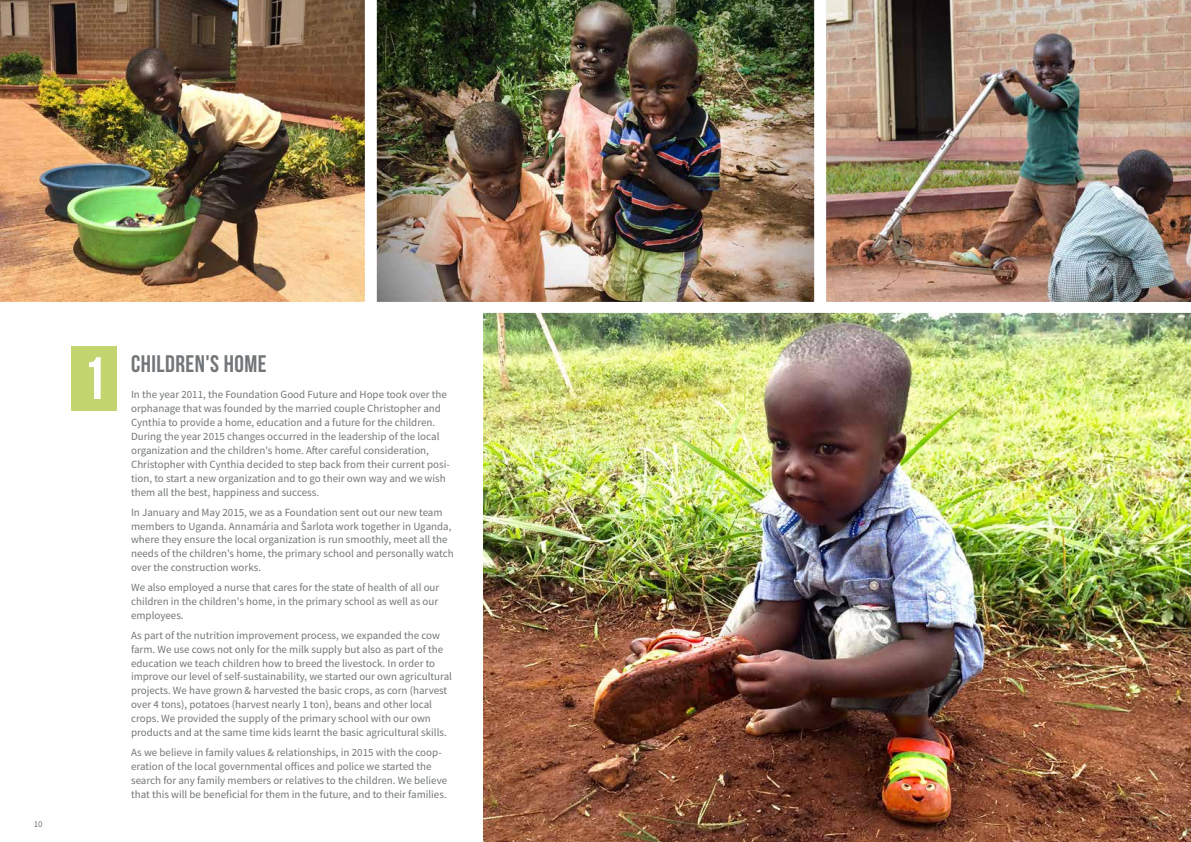
<style>
.page{position:relative;width:1191px;height:842px;background:#fff}
.page>*{position:absolute;margin:0;border:0;box-sizing:border-box;transform-origin:0 0}
.t1{font:59.8px "Bebas Neue";color:#fff}
.t2{font:23.9px "Bebas Neue";letter-spacing:.02em;color:#727678}
.t3{font:11px/14px "Source Sans Pro";color:#727678}
.t4{font:9px "Source Sans Pro";color:#727678}
</style>
<div class="page">
<img style="left:483px;top:312px;width:708px;height:530px">
<div style="left:72px;top:346px;width:45px;height:64px;background:#c2d56f"></div>
<img style="left:0;top:0;width:365px;height:302px">
<img style="left:376px;top:0;width:439px;height:302px">
<img style="left:826px;top:0;width:365px;height:302px">
<h1 class="t1" style="left:82px;top:346px;width:25px">1</h1>
<h2 class="t2" style="left:131px;top:351px;width:137px">CHILDREN'S HOME</h2>
<p class="t3" style="left:131px;top:387px;width:320px">In the year 2011, the Foundation Good Future and Hope took over the orphanage that was founded by the married couple Christopher and Cynthia to provide a home, education and a future for the children.<br>During the year 2015 changes occurred in the leadership of the local organization and the children's home. After careful consideration, Christopher with Cynthia decided to step back from their current posi&shy;tion, to start a new organization and to go their own way and we wish them all the best, happiness and success.</p>
<p class="t3" style="left:131px;top:505px;width:324px">In January and May 2015, we as a Foundation sent out our new team members to Uganda. Annamária and Šarlota work together in Uganda, where they ensure the local organization is run smoothly, meet all the needs of the children's home, the primary school and personally watch over the construction works.</p>
<p class="t3" style="left:131px;top:580px;width:310px;text-align:justify">We also employed a nurse that cares for the state of health of all our children in the children's home, in the primary school as well as our employees.</p>
<p class="t3" style="left:131px;top:628px;width:322px">As part of the nutrition improvement process, we expanded the cow farm. We use cows not only for the milk supply but also as part of the education we teach children how to breed the livestock. In order to improve our level of self-sustainability, we started our own agricultural projects. We have grown &amp; harvested the basic crops, as corn (harvest over 4 tons), potatoes (harvest nearly 1 ton), beans and other local crops. We provided the supply of the primary school with our own products and at the same time kids learnt the basic agricultural skills.</p>
<p class="t3" style="left:131px;top:745px;width:318px">As we believe in family values &amp; relationships, in 2015 with the coop&shy;eration of the local governmental offices and police we started the search for any family members or relatives to the children. We believe that this will be beneficial for them in the future, and to their families.</p>
<p class="t4" style="left:34px;top:818px;width:10px">10</p>
<p class="t4" style="left:1148px;top:818px;width:10px">11</p>
</div>
